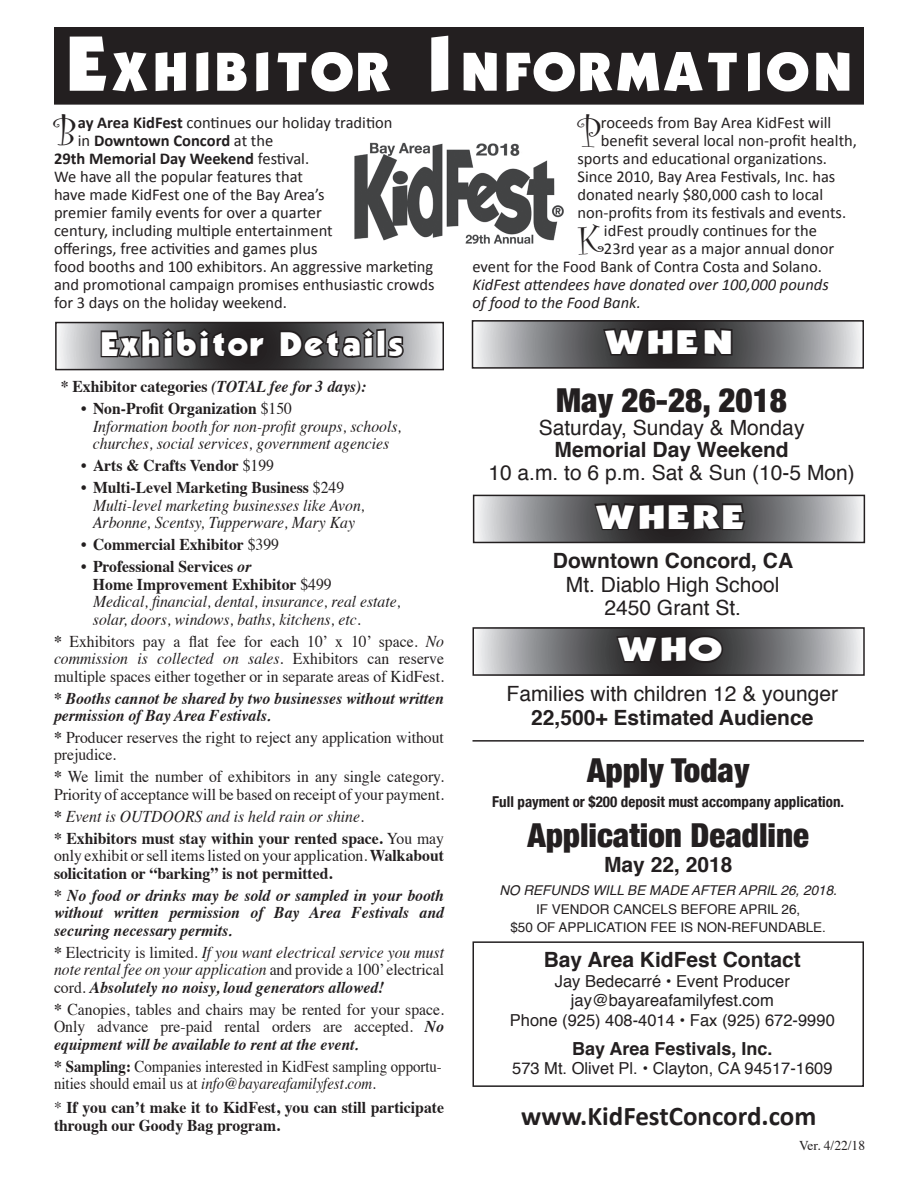
<style>
.page{position:relative;width:918px;height:1188px;background:#fff}
.page>*{position:absolute;margin:0;border:0;box-sizing:border-box;transform-origin:0 0}
.t1{font:700 52.5px "Kabel";color:#fff}
.t2{font:42.45px "Curlz";color:#231f20}
.t3{font:900 condensed 33px "Helvetica Neue";color:#231f20}
.t4{font:700 33px "Kabel";color:#fff}
.t5{font:700 33px "Kabel";color:#fff;scale:1.25 1}
.t6{font:700 27px "Calibri";color:#231f20}
.t7{font:21px "Helvetica";color:#231f20}
.t8{font:700 21px "Helvetica";color:#231f20}
.t9{font:700 18px "Helvetica";color:#231f20}
.t10{font:16.5px/18px "Calibri";color:#231f20}
.t11{font:16.5px/17.5px "Times";color:#231f20;text-align:justify;scale:.95 1}
.t12{font:italic 16.5px/17.5px "Times";color:#231f20;scale:.95 1}
.t13{font:700 16.5px/17.5px "Times";color:#231f20;text-align:justify;scale:.95 1}
.t14{font:italic 700 16.5px/17.5px "Times";color:#231f20;scale:.95 1}
.t15{font:16.5px "Helvetica";color:#231f20}
.t16{font:16.5px/17.5px "Times";color:#231f20;scale:.9 1}
.t17{font:italic 16.5px "Calibri";color:#231f20}
.t18{font:700 condensed 15px "Helvetica Neue";color:#231f20}
.t19{font:13.5px "Helvetica";color:#231f20}
.t20{font:italic 13.5px "Helvetica";color:#231f20}
.t21{font:13.5px "Times";color:#231f20}
.s1{font-size:75px}
.s2{font-weight:700}
.s3{font-style:italic}
.s4{font-weight:400}
.s5{font-weight:400;font-style:italic}
.s6{font-style:normal}
.s7{font-weight:700;font-style:normal}
.s8{font-weight:700;font-style:italic}
</style>
<div class="page">
<img style="left:354px;top:142px;width:210px;height:102px">
<svg style="left:59px;top:325px;width:382px;height:42px;background:#949497"></svg>
<div style="left:55px;top:322px;width:389px;height:48px;border:2px solid #231f20"></div>
<div style="left:55px;top:28px;width:808px;height:76px;background:#231f20"></div>
<div style="left:54px;top:27px;width:810px;height:78px;border:2px solid #231f20"></div>
<svg style="left:99px;top:326px;width:168px;height:34px;background:#3e3c3d"></svg>
<svg style="left:278px;top:326px;width:128px;height:34px;background:#4b494b"></svg>
<svg style="left:475px;top:323px;width:386px;height:43px;background:#868689"></svg>
<div style="left:472px;top:320px;width:392px;height:49px;border:2px solid #231f20"></div>
<svg style="left:601px;top:326px;width:133px;height:32px;background:#2a2829"></svg>
<svg style="left:476px;top:498px;width:386px;height:42px;background:#898a8c"></svg>
<div style="left:473px;top:495px;width:392px;height:48px;border:2px solid #231f20"></div>
<svg style="left:592px;top:501px;width:155px;height:31px;background:#2d2a2b"></svg>
<svg style="left:476px;top:630px;width:386px;height:43px;background:#828385"></svg>
<div style="left:472px;top:627px;width:393px;height:49px;border:2px solid #231f20"></div>
<svg style="left:614px;top:633px;width:111px;height:32px;background:#292627"></svg>
<hr style="left:472px;top:740px;width:392px;height:2px;background:#231f20">
<div style="left:472px;top:941px;width:392px;height:146px;border:2px solid #231f20"></div>
<p class="t1" style="left:65px;top:39px;width:790px"><span class="s1">E</span>XHIBITOR <span class="s1">I</span> NFORMATION</p>
<p class="t2" style="left:54px;top:103px;width:25px">B</p>
<p class="t10" style="left:78px;top:114px;width:316px"><span class="s2">ay Area KidFest</span> continues our holiday tradition in <span class="s2">Downtown Concord</span> at the</p>
<p class="t10" style="left:54px;top:150px;width:382px"><span class="s2">29th Memorial Day Weekend</span> festival.<br>We have all the popular features that<br>have made KidFest one of the Bay Area’s<br>premier family events for over a quarter<br>century, including multiple entertainment<br>offerings, free activities and games plus<br>food booths and 100 exhibitors. An aggressive marketing and promotional campaign promises enthusiastic crowds for 3 days on the holiday weekend.</p>
<p class="t4" style="left:100px;top:323px;width:306px">Exhibitor Details</p>
<p class="t13" style="left:61px;top:376px;width:323px">* Exhibitor categories <span class="s3">(TOTAL fee for 3 days):</span></p>
<p class="t13" style="left:81px;top:398px;width:224px"><span class="s4">•</span> Non-Profit Organization <span class="s4">$150</span></p>
<p class="t12" style="left:93px;top:417px;width:326px">Information booth for non-profit groups, schools, churches, social services, government agencies</p>
<p class="t13" style="left:81px;top:455px;width:205px"><span class="s5">•</span> Arts &amp; Crafts Vendor <span class="s4">$199</span></p>
<p class="t13" style="left:81px;top:477px;width:279px"><span class="s4">•</span> Multi-Level Marketing Business <span class="s4">$249</span></p>
<p class="t12" style="left:93px;top:495px;width:288px">Multi-level marketing businesses like Avon,<br>Arbonne, Scentsy, Tupperware, Mary Kay</p>
<p class="t13" style="left:81px;top:534px;width:210px"><span class="s4">•</span> Commercial Exhibitor <span class="s4">$399</span></p>
<p class="t13" style="left:81px;top:556px;width:181px"><span class="s4">•</span> Professional Services <span class="s3">or</span></p>
<p class="t13" style="left:93px;top:573px;width:253px">Home Improvement Exhibitor <span class="s4">$499</span></p>
<p class="t12" style="left:93px;top:592px;width:325px">Medical, financial, dental, insurance, real estate, solar, doors, windows, baths, kitchens, etc.</p>
<p class="t11" style="left:54px;top:631px;width:412px"><span class="s2">*</span> Exhibitors pay a flat fee for each 10’ x 10’ space. <span class="s3">No commission is collected on sales.</span> Exhibitors can reserve multiple spaces either together or in separate areas of KidFest.</p>
<p class="t14" style="left:54px;top:688px;width:412px"><span class="s6">*</span> Booths cannot be shared by two businesses without written permission of Bay Area Festivals.</p>
<p class="t11" style="left:54px;top:727px;width:412px"><span class="s2">*</span> Producer reserves the right to reject any application without prejudice.</p>
<p class="t11" style="left:54px;top:767px;width:412px"><span class="s2">*</span> We limit the number of exhibitors in any single category.<br>Priority of acceptance will be based on receipt of your payment.</p>
<p class="t12" style="left:54px;top:806px;width:328px"><span class="s7">*</span> Event is OUTDOORS and is held rain or shine.</p>
<p class="t13" style="left:54px;top:828px;width:412px">* Exhibitors must stay within your rented space. <span class="s4">You may only exhibit or sell items listed on your application.</span> Walkabout solicitation or “barking” is not permitted.</p>
<p class="t14" style="left:54px;top:885px;width:412px;text-align:justify"><span class="s6">*</span> No food or drinks may be sold or sampled in your booth without written permission of Bay Area Festivals and securing necessary permits.</p>
<p class="t12" style="left:54px;top:942px;width:412px;text-align:justify"><span class="s7">*</span> <span class="s6">Electricity is limited.</span> If you want electrical service you must note rental fee on your application <span class="s6">and provide a 100’ electrical cord.</span> <span class="s2">Absolutely no noisy, loud generators allowed!</span></p>
<p class="t11" style="left:54px;top:999px;width:412px"><span class="s2">*</span> Canopies, tables and chairs may be rented for your space.<br>Only advance pre-paid rental orders are accepted. <span class="s8">No equipment will be available to rent at the event.</span></p>
<p class="t16" style="left:54px;top:1056px;width:433px"><span class="s2">* Sampling:</span> Companies interested in KidFest sampling opportu&shy;nities should email us at <span class="s3">info@bayareafamilyfest.com</span>.</p>
<p class="t13" style="left:54px;top:1097px;width:412px"><span class="s4">*</span> If you can’t make it to KidFest, you can still participate through our Goody Bag program.</p>
<p class="t2" style="left:578px;top:103px;width:25px">P</p>
<p class="t10" style="left:601px;top:114px;width:232px">roceeds from Bay Area KidFest will</p>
<p class="t10" style="left:601px;top:132px;width:258px">benefit several local non-profit health,</p>
<p class="t10" style="left:578px;top:150px;width:251px">sports and educational organizations.</p>
<p class="t10" style="left:578px;top:168px;width:259px">Since 2010, Bay Area Festivals, Inc. has</p>
<p class="t10" style="left:578px;top:186px;width:247px">donated nearly $80,000 cash to local</p>
<p class="t10" style="left:578px;top:204px;width:270px">non-profits from its festivals and events.</p>
<p class="t2" style="left:578px;top:211px;width:28px">K</p>
<p class="t10" style="left:604px;top:222px;width:214px">idFest proudly continues for the</p>
<p class="t10" style="left:604px;top:240px;width:232px">23rd year as a major annual donor</p>
<p class="t10" style="left:472px;top:258px;width:351px">event for the Food Bank of Contra Costa and Solano.</p>
<p class="t17" style="left:472px;top:273px;width:358px">KidFest attendees have donated over 100,000 pounds</p>
<p class="t17" style="left:472px;top:291px;width:170px">of food to the Food Bank.</p>
<p class="t5" style="left:603px;top:322px;width:106px">WHEN</p>
<p class="t3" style="left:556px;top:373px;width:232px">May 26-28, 2018</p>
<p class="t7" style="left:539px;top:411px;width:267px">Saturday, Sunday &amp; Monday</p>
<p class="t8" style="left:555px;top:433px;width:236px">Memorial Day Weekend</p>
<p class="t7" style="left:488px;top:456px;width:368px">10 a.m. to 6 p.m. Sat &amp; Sun (10-5 Mon)</p>
<p class="t5" style="left:594px;top:496px;width:122px">WHERE</p>
<p class="t8" style="left:553px;top:544px;width:242px">Downtown Concord, CA</p>
<p class="t7" style="left:566px;top:569px;width:215px">Mt. Diablo High School</p>
<p class="t7" style="left:604px;top:591px;width:138px">2450 Grant St.</p>
<p class="t5" style="left:616px;top:629px;width:86px">WHO</p>
<p class="t7" style="left:507px;top:678px;width:333px">Families with children 12 &amp; younger</p>
<p class="t8" style="left:531px;top:701px;width:284px">22,500+ Estimated Audience</p>
<p class="t3" style="left:587px;top:743px;width:164px">Apply Today</p>
<p class="t18" style="left:492px;top:789px;width:353px">Full payment or $200 deposit must accompany application.</p>
<p class="t3" style="left:527px;top:808px;width:283px">Application Deadline</p>
<p class="t8" style="left:604px;top:847px;width:130px">May 22, 2018</p>
<p class="t20" style="left:500px;top:879px;width:339px">NO REFUNDS WILL BE MADE AFTER APRIL 26, 2018.</p>
<p class="t19" style="left:536px;top:898px;width:266px">IF VENDOR CANCELS BEFORE APRIL 26,</p>
<p class="t19" style="left:510px;top:917px;width:317px">$50 OF APPLICATION FEE IS NON-REFUNDABLE.</p>
<p class="t8" style="left:544px;top:942px;width:259px">Bay Area KidFest Contact</p>
<p class="t15" style="left:555px;top:968px;width:237px">Jay Bedecarré • Event Producer</p>
<p class="t15" style="left:571px;top:988px;width:204px">jay@bayareafamilyfest.com</p>
<p class="t15" style="left:510px;top:1008px;width:326px">Phone (925) 408-4014 • Fax (925) 672-9990</p>
<p class="t9" style="left:572px;top:1034px;width:202px">Bay Area Festivals, Inc.</p>
<p class="t15" style="left:512px;top:1056px;width:322px">573 Mt. Olivet Pl. • Clayton, CA 94517-1609</p>
<p class="t6" style="left:521px;top:1099px;width:297px">www.KidFestConcord.com</p>
<p class="t21" style="left:799px;top:1133px;width:68px">Ver. 4/22/18</p>
</div>
